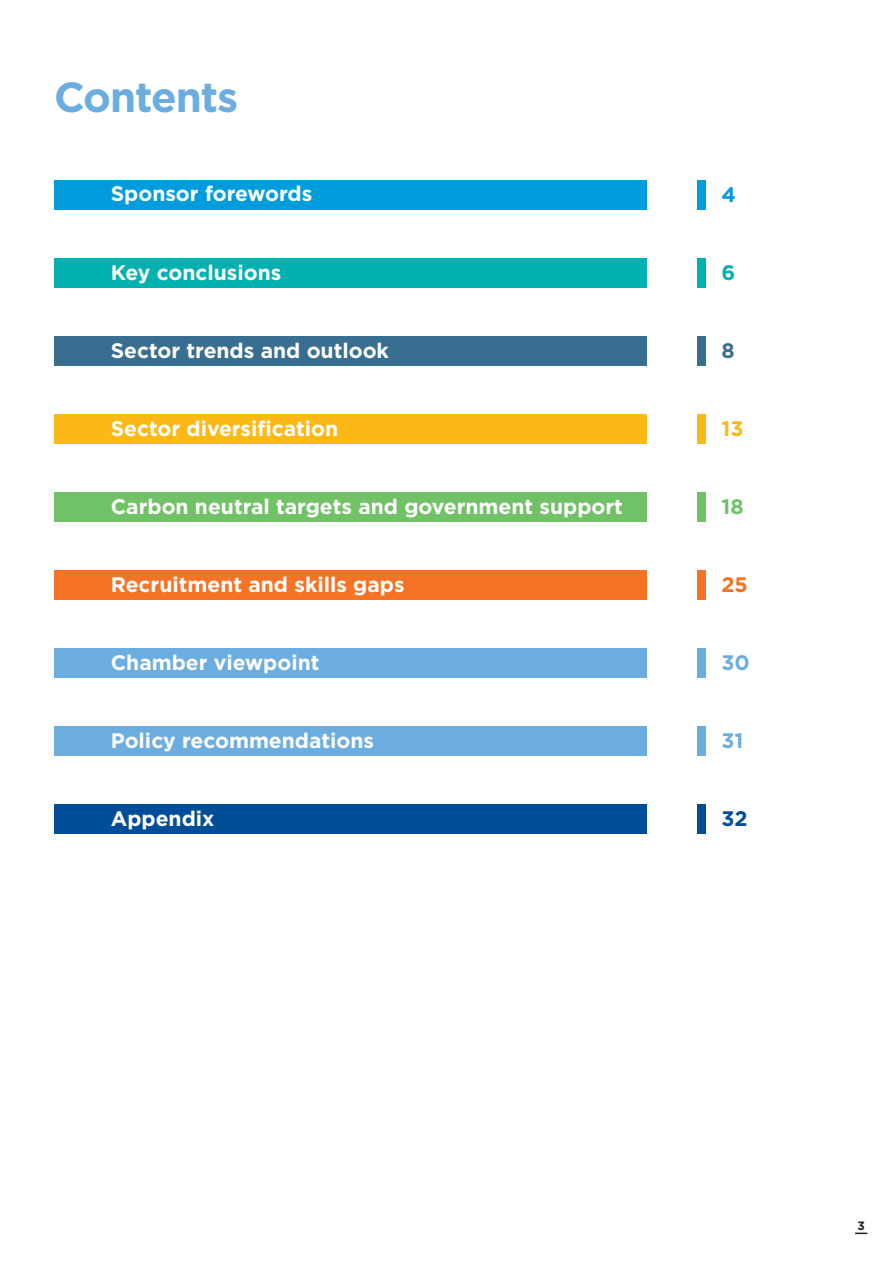
<style>
.page{position:relative;width:893px;height:1263px;background:#fff}
.page>*{position:absolute;margin:0;border:0;box-sizing:border-box;transform-origin:0 0}
.t1{font:700 42px "Gotham";letter-spacing:-.03em;color:#6caddf}
.t2{font:700 21px "Gotham";color:#fff}
.t3{font:700 21px "Gotham";color:#6caddf}
.t4{font:700 21px "Gotham";color:#fcb814}
.t5{font:700 21px "Gotham";color:#71c167}
.t6{font:700 21px "Gotham";color:#f47325}
.t7{font:700 21px "Gotham";color:#014d97}
.t8{font:700 21px "Gotham";color:#009cdc}
.t9{font:700 21px "Gotham";color:#00b1b0}
.t10{font:700 21px "Gotham";color:#386e8f}
.t11{font:700 12px "Gotham";color:#231f20}
</style>
<div class="page">
<svg style="left:855px;top:1232px;width:12px;height:2px"></svg>
<div style="left:54px;top:180px;width:592px;height:30px;background:#009cdc"></div>
<div style="left:697px;top:180px;width:9px;height:30px;background:#009cdc"></div>
<div style="left:54px;top:258px;width:592px;height:30px;background:#00b1b0"></div>
<div style="left:697px;top:258px;width:9px;height:30px;background:#00b1b0"></div>
<div style="left:54px;top:336px;width:592px;height:30px;background:#386e8f"></div>
<div style="left:697px;top:336px;width:9px;height:30px;background:#386e8f"></div>
<div style="left:54px;top:414px;width:592px;height:30px;background:#fcb814"></div>
<div style="left:697px;top:414px;width:9px;height:30px;background:#fcb814"></div>
<div style="left:54px;top:492px;width:592px;height:30px;background:#71c167"></div>
<div style="left:697px;top:492px;width:9px;height:30px;background:#71c167"></div>
<div style="left:54px;top:570px;width:592px;height:30px;background:#f47325"></div>
<div style="left:697px;top:570px;width:9px;height:30px;background:#f47325"></div>
<div style="left:54px;top:648px;width:592px;height:30px;background:#6caddf"></div>
<div style="left:697px;top:648px;width:9px;height:30px;background:#6caddf"></div>
<div style="left:54px;top:726px;width:592px;height:30px;background:#6caddf"></div>
<div style="left:54px;top:804px;width:592px;height:29px;background:#014d97"></div>
<div style="left:697px;top:726px;width:9px;height:30px;background:#6caddf"></div>
<div style="left:697px;top:804px;width:9px;height:29px;background:#014d97"></div>
<p class="t1" style="left:54px;top:70px;width:186px">Contents</p>
<p class="t2" style="left:111px;top:180px;width:203px">Sponsor forewords</p>
<p class="t8" style="left:721px;top:180px;width:16px">4</p>
<p class="t2" style="left:111px;top:258px;width:172px">Key conclusions</p>
<p class="t9" style="left:721px;top:258px;width:15px">6</p>
<p class="t2" style="left:111px;top:336px;width:280px">Sector trends and outlook</p>
<p class="t10" style="left:721px;top:336px;width:15px">8</p>
<p class="t2" style="left:111px;top:414px;width:229px">Sector diversification</p>
<p class="t4" style="left:721px;top:414px;width:23px">13</p>
<p class="t2" style="left:111px;top:492px;width:514px">Carbon neutral targets and government support</p>
<p class="t5" style="left:721px;top:492px;width:24px">18</p>
<p class="t2" style="left:111px;top:570px;width:295px">Recruitment and skills gaps</p>
<p class="t6" style="left:721px;top:570px;width:28px">25</p>
<p class="t2" style="left:111px;top:648px;width:210px">Chamber viewpoint</p>
<p class="t3" style="left:721px;top:648px;width:30px">30</p>
<p class="t2" style="left:111px;top:726px;width:265px">Policy recommendations</p>
<p class="t3" style="left:721px;top:726px;width:23px">31</p>
<p class="t2" style="left:111px;top:804px;width:105px">Appendix</p>
<p class="t7" style="left:721px;top:804px;width:28px">32</p>
<p class="t11" style="left:857px;top:1218px;width:9px">3</p>
</div>
